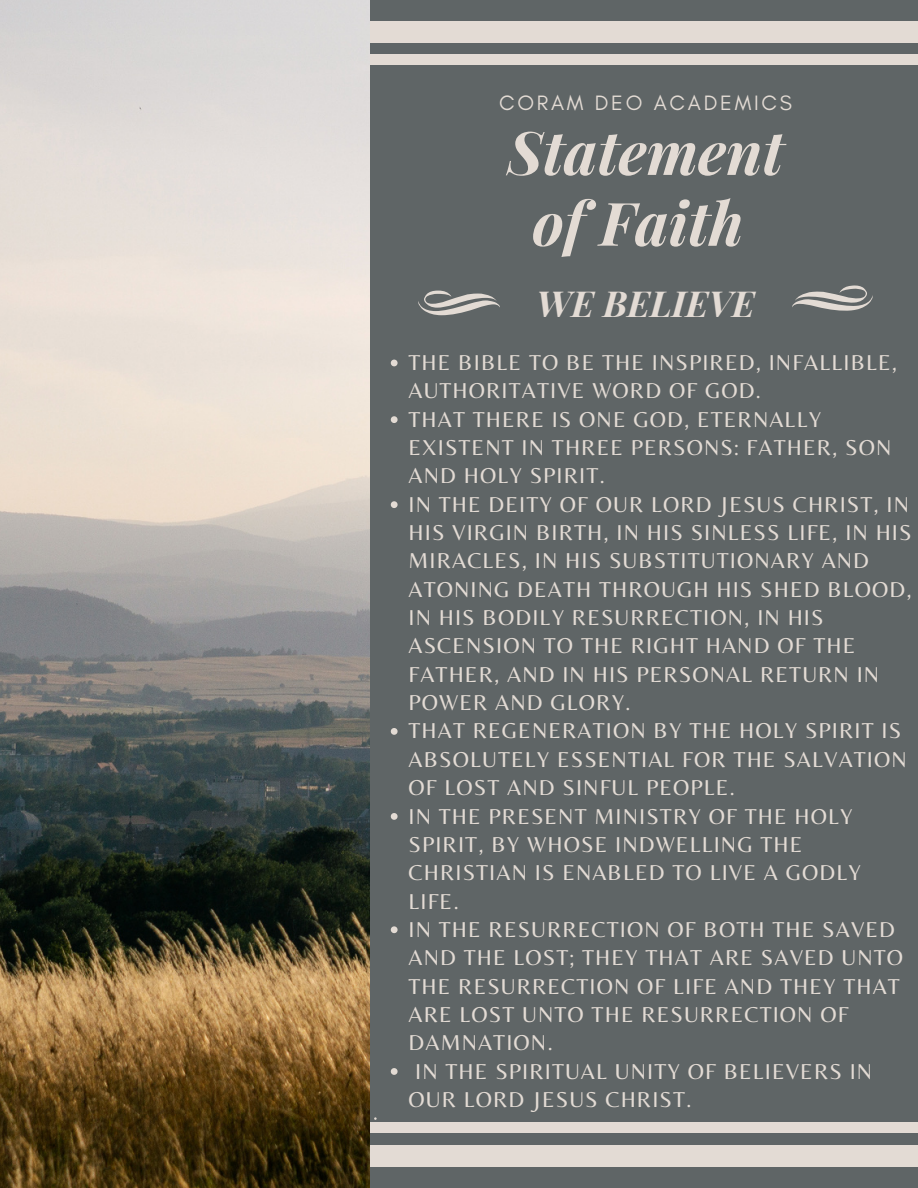
<style>
.page{position:relative;width:918px;height:1188px;background:#5f6566}
.page>*{position:absolute;margin:0;border:0;box-sizing:border-box;transform-origin:0 0}
.t1{font:italic 700 60px "Playfair Display";color:#e3dbd4}
.t2{font:italic 700 36px "Playfair Display";color:#e3dbd4}
.t3{font:22.35px/28.3px "Belleza";letter-spacing:.05em;color:#e3dbd4}
.t4{font:21.15px "Glacial Indifference";letter-spacing:.13em;color:#e3dbd4}
</style>
<div class="page">
<div style="left:0;top:21px;width:918px;height:22px;background:#e3dbd4"></div>
<div style="left:0;top:55px;width:918px;height:10px;background:#e3dbd4"></div>
<div style="left:0;top:1146px;width:918px;height:21px;background:#e3dbd4"></div>
<div style="left:0;top:1123px;width:918px;height:10px;background:#e3dbd4"></div>
<img style="left:0;top:0;width:370px;height:1188px">
<svg style="left:391px;top:360px;width:7px;height:6px"></svg>
<svg style="left:391px;top:416px;width:7px;height:7px"></svg>
<svg style="left:391px;top:501px;width:7px;height:7px"></svg>
<svg style="left:391px;top:728px;width:7px;height:7px"></svg>
<svg style="left:391px;top:813px;width:7px;height:7px"></svg>
<svg style="left:391px;top:926px;width:7px;height:7px"></svg>
<svg style="left:391px;top:1068px;width:7px;height:7px"></svg>
<svg style="left:418px;top:291px;width:81px;height:24px"></svg>
<svg style="left:792px;top:285px;width:81px;height:26px"></svg>
<p class="t4" style="left:499px;top:90px;width:294px">CORAM DEO ACADEMICS</p>
<p class="t1" style="left:507px;top:110px;width:278px">Statement</p>
<p class="t1" style="left:532px;top:181px;width:212px">of Faith</p>
<p class="t2" style="left:536px;top:278px;width:220px">WE BELIEVE</p>
<p class="t3" style="left:409px;top:348px;width:490px">THE BIBLE TO BE THE INSPIRED, INFALLIBLE,<br>AUTHORITATIVE WORD OF GOD.</p>
<p class="t3" style="left:409px;top:405px;width:484px">THAT THERE IS ONE GOD, ETERNALLY<br>EXISTENT IN THREE PERSONS: FATHER, SON<br>AND HOLY SPIRIT.</p>
<p class="t3" style="left:409px;top:490px;width:505px">IN THE DEITY OF OUR LORD JESUS CHRIST, IN HIS VIRGIN BIRTH, IN HIS SINLESS LIFE, IN HIS MIRACLES, IN HIS SUBSTITUTIONARY AND ATONING DEATH THROUGH HIS SHED BLOOD, IN HIS BODILY RESURRECTION, IN HIS ASCENSION TO THE RIGHT HAND OF THE FATHER, AND IN HIS PERSONAL RETURN IN POWER AND GLORY.</p>
<p class="t3" style="left:409px;top:716px;width:500px">THAT REGENERATION BY THE HOLY SPIRIT IS<br>ABSOLUTELY ESSENTIAL FOR THE SALVATION<br>OF LOST AND SINFUL PEOPLE.</p>
<p class="t3" style="left:409px;top:801px;width:454px">IN THE PRESENT MINISTRY OF THE HOLY<br>SPIRIT, BY WHOSE INDWELLING THE<br>CHRISTIAN IS ENABLED TO LIVE A GODLY<br>LIFE.</p>
<p class="t3" style="left:409px;top:915px;width:496px">IN THE RESURRECTION OF BOTH THE SAVED<br>AND THE LOST; THEY THAT ARE SAVED UNTO<br>THE RESURRECTION OF LIFE AND THEY THAT<br>ARE LOST UNTO THE RESURRECTION OF<br>DAMNATION.</p>
<p class="t3" style="left:409px;top:1057px;width:465px;text-indent:7px">IN THE SPIRITUAL UNITY OF BELIEVERS IN<br>OUR LORD JESUS CHRIST.</p>
</div>
